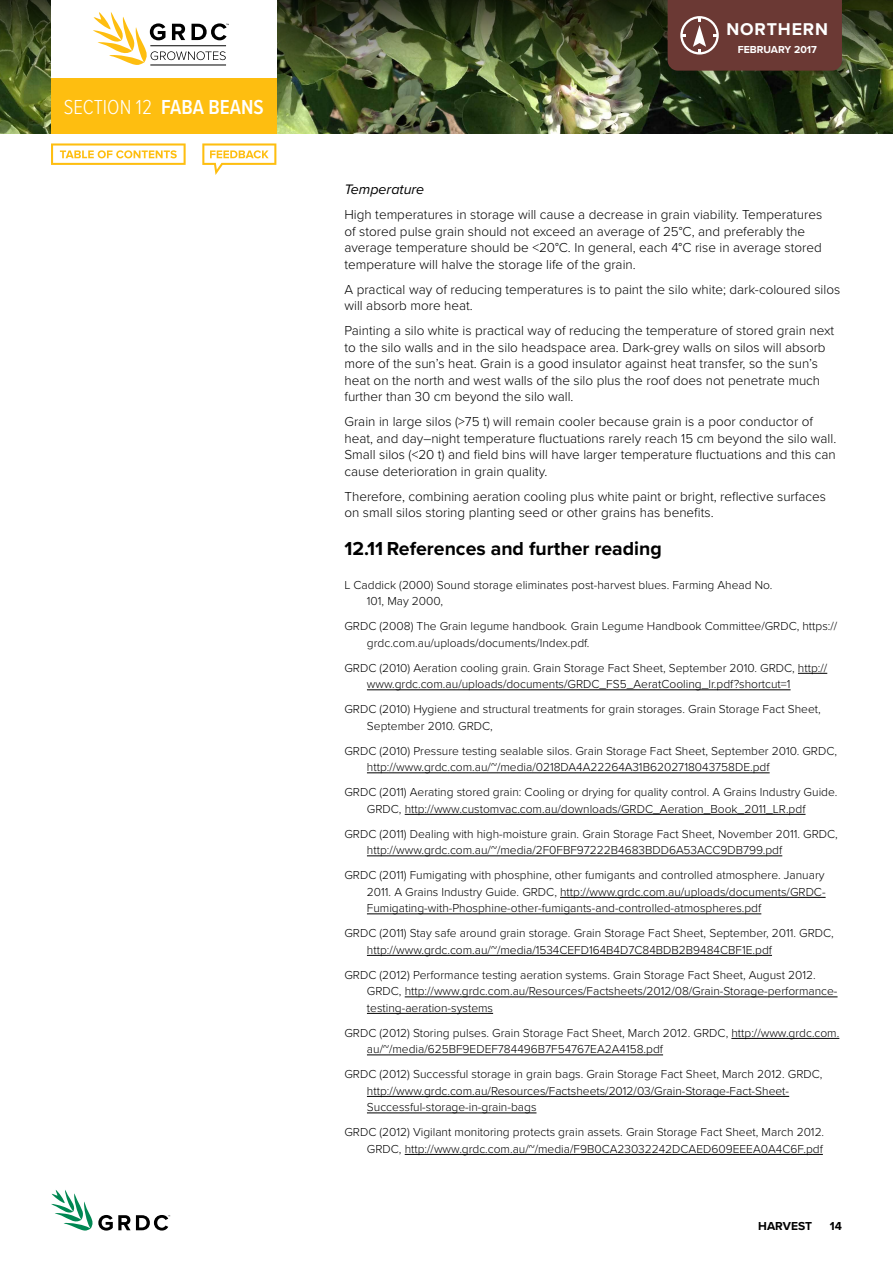
<style>
.page{position:relative;width:893px;height:1263px;background:#fff}
.page>*{position:absolute;margin:0;border:0;box-sizing:border-box;transform-origin:0 0}
.t1{font:300 21px "Proxima Nova Cond";color:#fff}
.t2{font:600 21px "Proxima Nova Cond";color:#fff}
.t3{font:700 19.5px "Proxima Nova";color:#000}
.t4{font:700 17.7px "Proxima Nova";letter-spacing:.05em;color:#fff}
.t5{font:italic 14.25px "Proxima Nova";color:#000}
.t6{font:300 13.5px/16.5px "Proxima Nova";color:#000}
.t7{font:300 12px/16.5px "Proxima Nova";color:#000}
.t8{font:700 12px "Proxima Nova";color:#000}
.t9{font:700 10.5px "Proxima Nova";color:#fff}
.s1{font-weight:600}
.s2{font-style:italic}
</style>
<div class="page">
<img style="left:0;top:117px;width:893px;height:16px">
<img style="left:0;top:0;width:893px;height:117px">
<svg style="left:51px;top:1190px;width:119px;height:41px"></svg>
<div style="left:51px;top:0;width:225px;height:81px;background:#fff"></div>
<div style="left:51px;top:78px;width:225px;height:55px;background:#febe10"></div>
<svg style="left:51px;top:143px;width:135px;height:22px"></svg>
<svg style="left:202px;top:143px;width:74px;height:32px"></svg>
<div style="left:668px;top:0;width:174px;height:71px;background:#6b3934"></div>
<hr style="left:150px;top:65px;width:76px;height:1px;background:#000">
<svg style="left:93px;top:12px;width:136px;height:53px"></svg>
<svg style="left:798px;top:673px;width:29px;height:1px"></svg>
<hr style="left:367px;top:689px;width:424px;height:1px;background:#000">
<hr style="left:367px;top:772px;width:403px;height:1px;background:#000">
<hr style="left:405px;top:814px;width:400px;height:1px;background:#000">
<hr style="left:367px;top:855px;width:415px;height:1px;background:#000">
<hr style="left:560px;top:897px;width:266px;height:1px;background:#000">
<hr style="left:367px;top:913px;width:394px;height:1px;background:#000">
<hr style="left:367px;top:955px;width:405px;height:1px;background:#000">
<hr style="left:405px;top:996px;width:432px;height:1px;background:#000">
<hr style="left:367px;top:1013px;width:126px;height:1px;background:#000">
<hr style="left:731px;top:1038px;width:108px;height:1px;background:#000">
<hr style="left:367px;top:1054px;width:296px;height:1px;background:#000">
<hr style="left:367px;top:1096px;width:422px;height:1px;background:#000">
<hr style="left:367px;top:1112px;width:169px;height:1px;background:#000">
<hr style="left:405px;top:1154px;width:418px;height:1px;background:#000">
<h1 class="t1" style="left:64px;top:91px;width:109px">SECTION 12 <span class="s1">FABA</span></h1>
<h1 class="t2" style="left:209px;top:91px;width:12px">BEANS</h1>
<h3 class="t4" style="left:726px;top:19px;width:103px">NORTHERN</h3>
<p class="t9" style="left:738px;top:41px;width:81px">February 2017</p>
<p class="t5" style="left:344px;top:179px;width:81px">Temperature</p>
<p class="t6" style="left:344px;top:206px;width:479px">High temperatures in storage will cause a decrease in grain viability. Temperatures of stored pulse grain should not exceed an average of 25°C, and preferably the average temperature should be &lt;20°C. In general, each 4°C rise in average stored temperature will halve the storage life of the grain.</p>
<p class="t6" style="left:344px;top:280px;width:497px">A practical way of reducing temperatures is to paint the silo white; dark-coloured silos will absorb more heat.</p>
<p class="t6" style="left:344px;top:322px;width:491px">Painting a silo white is practical way of reducing the temperature of stored grain next to the silo walls and in the silo headspace area. Dark-grey walls on silos will absorb more of the sun’s heat. Grain is a good insulator against heat transfer, so the sun’s heat on the north and west walls of the silo plus the roof does not penetrate much further than 30 cm beyond the silo wall.</p>
<p class="t6" style="left:344px;top:413px;width:493px">Grain in large silos (&gt;75 t) will remain cooler because grain is a poor conductor of heat, and day–night temperature fluctuations rarely reach 15 cm beyond the silo wall.<br>Small silos (&lt;20 t) and field bins will have larger temperature fluctuations and this can cause deterioration in grain quality.</p>
<p class="t6" style="left:344px;top:487px;width:483px">Therefore, combining aeration cooling plus white paint or bright, reflective surfaces on small silos storing planting seed or other grains has benefits.</p>
<h2 class="t3" style="left:344px;top:534px;width:319px">12.11 References and further reading</h2>
<p class="t7" style="left:367px;top:576px;width:407px;text-indent:-22px">L Caddick (2000) Sound storage eliminates post-harvest blues. Farming Ahead No.<br>101, May 2000,</p>
<p class="t7" style="left:367px;top:617px;width:472px;text-indent:-22px">GRDC (2008) The Grain legume handbook<span class="s2">.</span> Grain Legume Handbook Committee/GRDC, https:// grdc.com.au/uploads/documents/Index.pdf.</p>
<p class="t7" style="left:367px;top:659px;width:462px;text-indent:-22px">GRDC (2010) Aeration cooling grain. Grain Storage Fact Sheet, September 2010. GRDC, http:// www.grdc.com.au/uploads/documents/GRDC_FS5_AeratCooling_lr.pdf?shortcut=1</p>
<p class="t7" style="left:367px;top:700px;width:455px;text-indent:-22px">GRDC (2010) Hygiene and structural treatments for grain storages. Grain Storage Fact Sheet,<br>September 2010. GRDC,</p>
<p class="t7" style="left:367px;top:742px;width:472px;text-indent:-22px">GRDC (2010) Pressure testing sealable silos. Grain Storage Fact Sheet, September 2010. GRDC, http://www.grdc.com.au/~/media/0218DA4A22264A31B6202718043758DE.pdf</p>
<p class="t7" style="left:367px;top:783px;width:472px;text-indent:-22px">GRDC (2011) Aerating stored grain: Cooling or drying for quality control. A Grains Industry Guide.<br>GRDC, http://www.customvac.com.au/downloads/GRDC_Aeration_Book_2011_LR.pdf</p>
<p class="t7" style="left:367px;top:825px;width:472px;text-indent:-22px">GRDC (2011) Dealing with high-moisture grain. Grain Storage Fact Sheet, November 2011. GRDC, http://www.grdc.com.au/~/media/2F0FBF97222B4683BDD6A53ACC9DB799.pdf</p>
<p class="t7" style="left:367px;top:866px;width:460px;text-align:justify;text-indent:-22px">GRDC (2011) Fumigating with phosphine, other fumigants and controlled atmosphere. January 2011. A Grains Industry Guide. GRDC, http://www.grdc.com.au/uploads/documents/GRDC-Fumigating-with-Phosphine-other-fumigants-and-controlled-atmospheres.pdf</p>
<p class="t7" style="left:367px;top:924px;width:468px;text-indent:-22px">GRDC (2011) Stay safe around grain storage. Grain Storage Fact Sheet, September, 2011. GRDC, http://www.grdc.com.au/~/media/1534CEFD164B4D7C84BDB2B9484CBF1E.pdf</p>
<p class="t7" style="left:367px;top:966px;width:472px;text-indent:-22px">GRDC (2012) Performance testing aeration systems. Grain Storage Fact Sheet, August 2012.<br>GRDC, http://www.grdc.com.au/Resources/Factsheets/2012/08/Grain-Storage-performance&shy;testing-aeration-systems</p>
<p class="t7" style="left:367px;top:1024px;width:474px;text-indent:-22px">GRDC (2012) Storing pulses. Grain Storage Fact Sheet, March 2012. GRDC, http://www.grdc.com. au/~/media/625BF9EDEF784496B7F54767EA2A4158.pdf</p>
<p class="t7" style="left:367px;top:1065px;width:457px;text-indent:-22px">GRDC (2012) Successful storage in grain bags. Grain Storage Fact Sheet, March 2012. GRDC, http://www.grdc.com.au/Resources/Factsheets/2012/03/Grain-Storage-Fact-Sheet-<br>Successful-storage-in-grain-bags</p>
<p class="t7" style="left:344px;top:1123px;width:481px;text-align:right">GRDC (2012) Vigilant monitoring protects grain assets. Grain Storage Fact Sheet, March 2012.<br>GRDC, http://www.grdc.com.au/~/media/F9B0CA23032242DCAED609EEEA0A4C6F.pdf</p>
<p class="t8" style="left:758px;top:1217px;width:55px">harvest</p>
<p class="t8" style="left:830px;top:1217px;width:14px">14</p>
</div>
